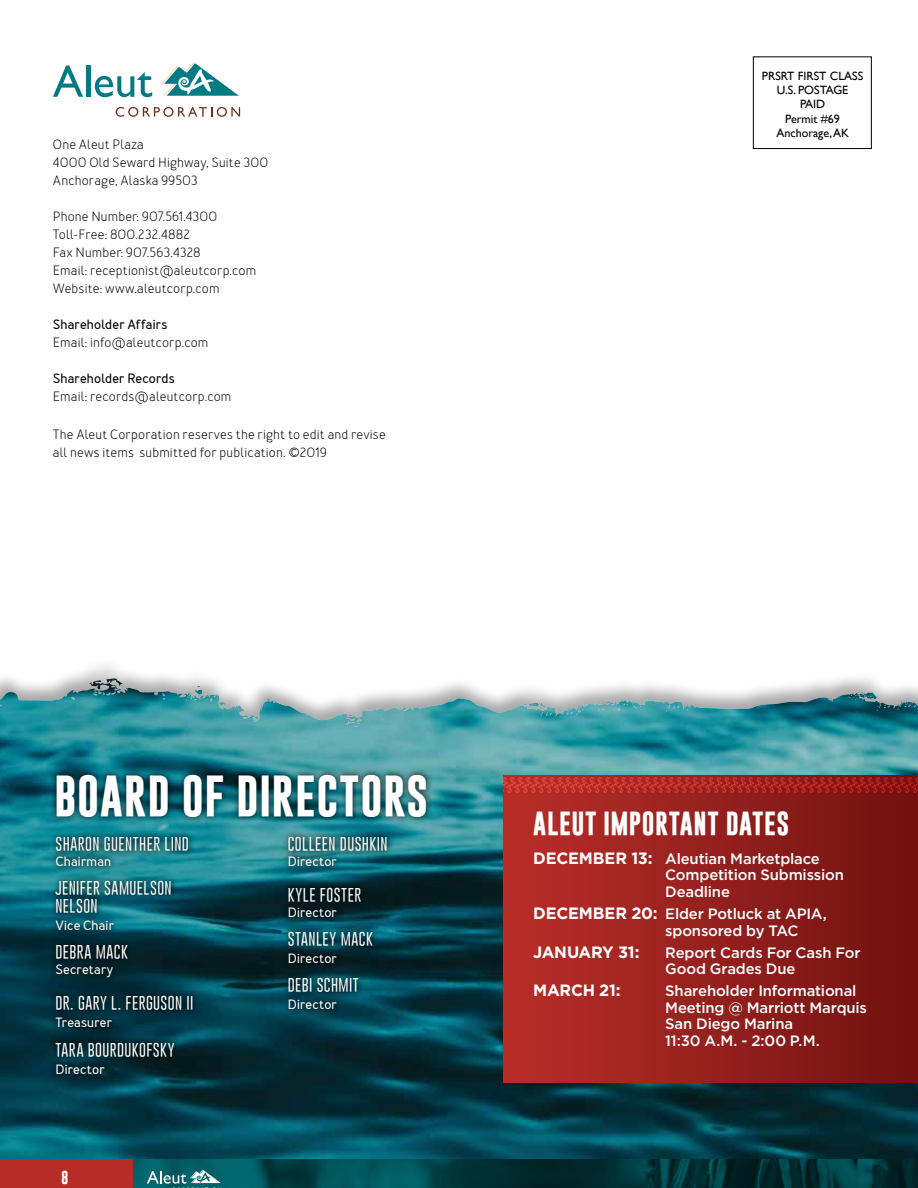
<style>
.page{position:relative;width:918px;height:1188px;background:#fff}
.page>*{position:absolute;margin:0;border:0;box-sizing:border-box;transform-origin:0 0}
.t1{font:700 41.85px "Gobold";letter-spacing:.02em;color:#fff}
.t2{font:700 24.15px "Gobold";letter-spacing:.025em;color:#fff}
.t3{font:700 16.35px "Gotham";letter-spacing:-.015em;color:#fff}
.t4{font:500 15px/16.5px "Gotham";letter-spacing:-.01em;color:#fff}
.t5{font:300 15px/18px "Gobold";letter-spacing:.03em;color:#fff}
.t6{font:13.5px/18px "Merlo";letter-spacing:.01em;color:#000}
.t7{font:700 13.5px "Merlo";letter-spacing:.015em;color:#fff}
.t8{font:700 13.5px "Merlo";letter-spacing:.015em;color:#000}
.t9{font:700 13.5px "Gobold";color:#fff}
.t10{font:12px/14.4px "Gill Sans";color:#000;text-align:center}
.s1{font-weight:700;font-size:16.35px}
</style>
<div class="page">
<svg style="left:53px;top:65px;width:30px;height:32px"></svg>
<hr style="left:86px;top:66px;width:4px;height:31px;background:#007b84">
<svg style="left:95px;top:72px;width:57px;height:25px"></svg>
<svg style="left:116px;top:107px;width:124px;height:10px"></svg>
<svg style="left:161px;top:62px;width:78px;height:34px"></svg>
<div style="left:753px;top:57px;width:119px;height:92px;border:1px solid #000"></div>
<img style="left:0;top:679px;width:918px;height:481px">
<div style="left:49px;top:830px;width:345px;height:251px;background:#000;opacity:.75"></div>
<div style="left:50px;top:768px;width:383px;height:56px;background:#000;opacity:.75"></div>
<div style="left:503px;top:776px;width:415px;height:307px;background:linear-gradient(to right,#ba2e29,#711210)"></div>
<svg style="left:503px;top:777px;width:415px;height:16px;background:#ac2722"></svg>
<img style="left:133px;top:1160px;width:785px;height:28px">
<div style="left:0;top:1160px;width:133px;height:28px;background:#b72c27"></div>
<svg style="left:147px;top:1170px;width:74px;height:18px"></svg>
<p class="t6" style="left:53px;top:137px;width:217px">One Aleut Plaza<br>4000 Old Seward Highway, Suite 300<br>Anchorage, Alaska 99503</p>
<p class="t6" style="left:53px;top:209px;width:205px">Phone Number: 907.561.4300<br>Toll-Free: 800.232.4882<br>Fax Number: 907.563.4328<br>Email: receptionist@aleutcorp.com<br>Website: www.aleutcorp.com</p>
<p class="t8" style="left:53px;top:320px;width:116px">Shareholder Affairs</p>
<p class="t6" style="left:53px;top:335px;width:157px">Email: info@aleutcorp.com</p>
<p class="t8" style="left:53px;top:374px;width:123px">Shareholder Records</p>
<p class="t6" style="left:53px;top:389px;width:180px">Email: records@aleutcorp.com</p>
<p class="t6" style="left:53px;top:427px;width:334px">The Aleut Corporation reserves the right to edit and revise all news items submitted for publication. ©2019</p>
<p class="t10" style="left:762px;top:70px;width:103px">PRSRT FIRST CLASS<br>U.S. POSTAGE<br>PAID<br>Permit #69<br>Anchorage, AK</p>
<h1 class="t1" style="left:54px;top:777px;width:376px">BOARD OF DIRECTORS</h1>
<p class="t5" style="left:56px;top:837px;width:135px">SHARON GUENTHER LIND</p>
<p class="t7" style="left:56px;top:856px;width:57px">Chairman</p>
<p class="t5" style="left:56px;top:881px;width:118px">JENIFER SAMUELSON<br>NELSON</p>
<p class="t7" style="left:56px;top:921px;width:60px">Vice Chair</p>
<p class="t5" style="left:56px;top:945px;width:74px">DEBRA MACK</p>
<p class="t7" style="left:56px;top:965px;width:59px">Secretary</p>
<p class="t5" style="left:56px;top:996px;width:139px">DR. GARY L. FERGUSON II</p>
<p class="t7" style="left:56px;top:1018px;width:58px">Treasurer</p>
<p class="t5" style="left:56px;top:1042px;width:121px">TARA BOURDUKOFSKY</p>
<p class="t7" style="left:56px;top:1064px;width:51px">Director</p>
<p class="t9" style="left:61px;top:1172px;width:9px">8</p>
<p class="t5" style="left:288px;top:837px;width:101px">COLLEEN DUSHKIN</p>
<p class="t7" style="left:288px;top:856px;width:51px">Director</p>
<p class="t5" style="left:288px;top:888px;width:75px">KYLE FOSTER</p>
<p class="t7" style="left:288px;top:907px;width:51px">Director</p>
<p class="t5" style="left:288px;top:932px;width:87px">STANLEY MACK</p>
<p class="t7" style="left:288px;top:954px;width:51px">Director</p>
<p class="t5" style="left:288px;top:978px;width:73px">DEBI SCHMIT</p>
<p class="t7" style="left:288px;top:1000px;width:51px">Director</p>
<h2 class="t2" style="left:533px;top:813px;width:258px">ALEUT IMPORTANT DATES</h2>
<p class="t4" style="left:665px;top:851px;width:180px;text-indent:-132px"><span class="s1">DECEMBER 13:</span> Aleutian Marketplace<br>Competition Submission<br>Deadline</p>
<p class="t4" style="left:665px;top:906px;width:163px;text-indent:-132px"><span class="s1">DECEMBER 20:</span> Elder Potluck at APIA, sponsored by TAC</p>
<p class="t3" style="left:533px;top:943px;width:108px">JANUARY 31:</p>
<p class="t4" style="left:665px;top:945px;width:197px">Report Cards For Cash For<br>Good Grades Due</p>
<p class="t3" style="left:533px;top:981px;width:89px">MARCH 21:</p>
<p class="t4" style="left:665px;top:984px;width:203px">Shareholder Informational<br>Meeting @ Marriott Marquis<br>San Diego Marina<br>11:30 A.M. - 2:00 P.M.</p>
</div>
